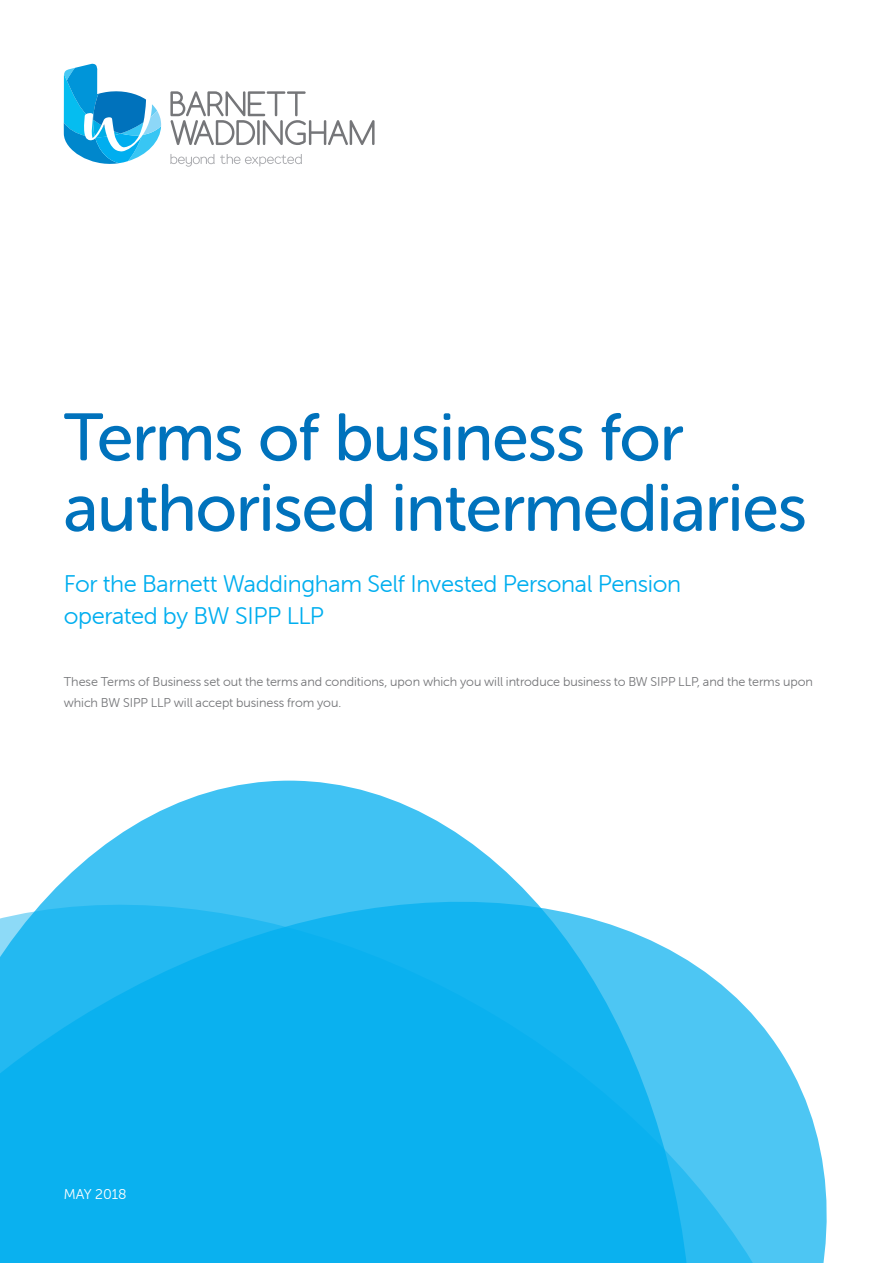
<style>
.page{position:relative;width:893px;height:1263px;background:#fff}
.page>*{position:absolute;margin:0;border:0;box-sizing:border-box;transform-origin:0 0}
.t1{font:66.6px/70.5px "Museo Sans Rounded 500";letter-spacing:-.015em;color:#0072bc}
.t2{font:24px/31.5px "Museo Sans Rounded 300";letter-spacing:-.015em;color:#00aeef}
.t3{font:14.25px "Museo Sans Rounded 300";color:#fff}
.t4{font:12.75px/20.2px "Museo Sans Rounded 300";letter-spacing:-.005em;color:#757679}
</style>
<div class="page">
<svg style="left:170px;top:154px;width:132px;height:13px"></svg>
<svg style="left:170px;top:91px;width:205px;height:54px"></svg>
<svg style="left:64px;top:64px;width:97px;height:100px"></svg>
<svg style="left:692px;top:963px;width:135px;height:300px;fill:#4dc6f3"></svg>
<svg style="left:0;top:781px;width:692px;height:482px;background:#3ac0f2"></svg>
<p class="t1" style="left:64px;top:402px;width:745px">Terms of business for authorised intermediaries</p>
<p class="t2" style="left:64px;top:568px;width:619px">For the Barnett Waddingham Self Invested Personal Pension operated by BW SIPP LLP</p>
<p class="t4" style="left:64px;top:672px;width:751px">These Terms of Business set out the terms and conditions, upon which you will introduce business to BW SIPP LLP, and the terms upon which BW SIPP LLP will accept business from you.</p>
<p class="t3" style="left:64px;top:1186px;width:64px">MAY 2018</p>
</div>
